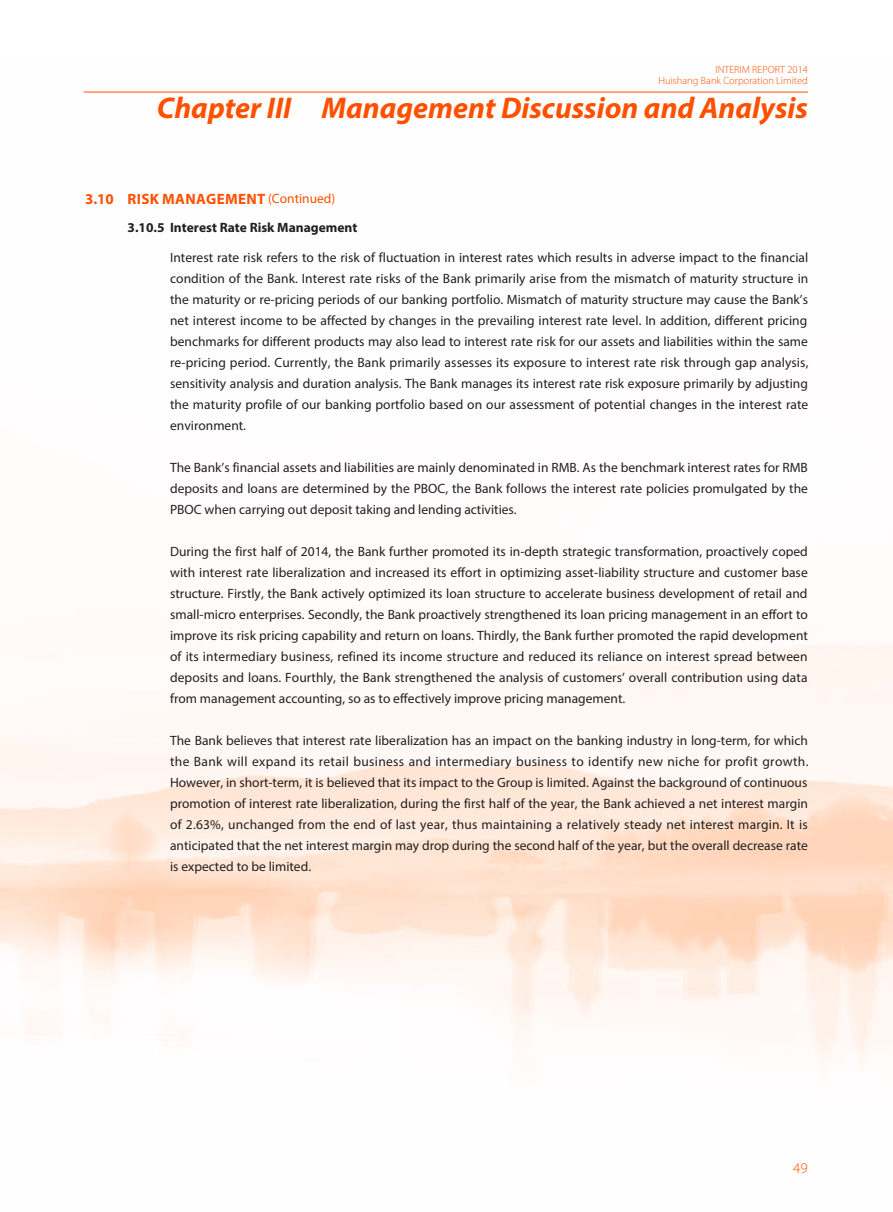
<style>
.page{position:relative;width:893px;height:1212px;background:#fff}
.page>*{position:absolute;margin:0;border:0;box-sizing:border-box;transform-origin:0 0}
.t1{font:italic 700 30px "Myriad Pro";color:#ff5000}
.t2{font:700 15px "Myriad Pro";letter-spacing:.02em;color:#ff5000}
.t3{font:300 15px "Myriad Pro";color:#ff5000}
.t4{font:13.5px/21px "Myriad Pro";color:#231f20;text-align:justify}
.t5{font:700 13.5px "Myriad Pro";color:#231f20}
.t6{font:300 10.5px "Myriad Pro";color:#ff5000}
.s1{font-weight:400;font-size:13.5px}
</style>
<div class="page">
<hr style="left:84px;top:92px;width:724px;height:1px;background:#ff5000">
<p class="t6" style="left:716px;top:63px;width:94px">Interi m Report 2014</p>
<p class="t6" style="left:659px;top:75px;width:151px">Huishang Bank Corporation Limited</p>
<h1 class="t1" style="left:157px;top:89px;width:653px">Chapter III Management Discussion and Analysis</h1>
<p class="t2" style="left:85px;top:189px;width:252px">3.10 Risk Management <span class="s1">(Continued)</span></p>
<p class="t5" style="left:128px;top:219px;width:231px">3.10.5 Interest Rate Risk Management</p>
<p class="t4" style="left:170px;top:246px;width:640px">Interest rate risk refers to the risk of fluctuation in interest rates which results in adverse impact to the financial condition of the Bank. Interest rate risks of the Bank primarily arise from the mismatch of maturity structure in the maturity or re-pricing periods of our banking portfolio. Mismatch of maturity structure may cause the Bank’s net interest income to be affected by changes in the prevailing interest rate level. In addition, different pricing benchmarks for different products may also lead to interest rate risk for our assets and liabilities within the same re-pricing period. Currently, the Bank primarily assesses its exposure to interest rate risk through gap analysis, sensitivity analysis and duration analysis. The Bank manages its interest rate risk exposure primarily by adjusting the maturity profile of our banking portfolio based on our assessment of potential changes in the interest rate environment.</p>
<p class="t4" style="left:170px;top:456px;width:639px">The Bank’s financial assets and liabilities are mainly denominated in RMB. As the benchmark interest rates for RMB deposits and loans are determined by the PBOC, the Bank follows the interest rate policies promulgated by the PBOC when carrying out deposit taking and lending activities.</p>
<p class="t4" style="left:170px;top:540px;width:639px">During the first half of 2014, the Bank further promoted its in-depth strategic transformation, proactively coped with interest rate liberalization and increased its effort in optimizing asset-liability structure and customer base structure. Firstly, the Bank actively optimized its loan structure to accelerate business development of retail and small-micro enterprises. Secondly, the Bank proactively strengthened its loan pricing management in an effort to improve its risk pricing capability and return on loans. Thirdly, the Bank further promoted the rapid development of its intermediary business, refined its income structure and reduced its reliance on interest spread between deposits and loans. Fourthly, the Bank strengthened the analysis of customers’ overall contribution using data from management accounting, so as to effectively improve pricing management.</p>
<p class="t4" style="left:170px;top:729px;width:640px">The Bank believes that interest rate liberalization has an impact on the banking industry in long-term, for which the Bank will expand its retail business and intermediary business to identify new niche for profit growth.<br>However, in short-term, it is believed that its impact to the Group is limited. Against the background of continuous promotion of interest rate liberalization, during the first half of the year, the Bank achieved a net interest margin of 2.63%, unchanged from the end of last year, thus maintaining a relatively steady net interest margin. It is anticipated that the net interest margin may drop during the second half of the year, but the overall decrease rate is expected to be limited.</p>
<p class="t3" style="left:793px;top:1159px;width:16px">49</p>
</div>
